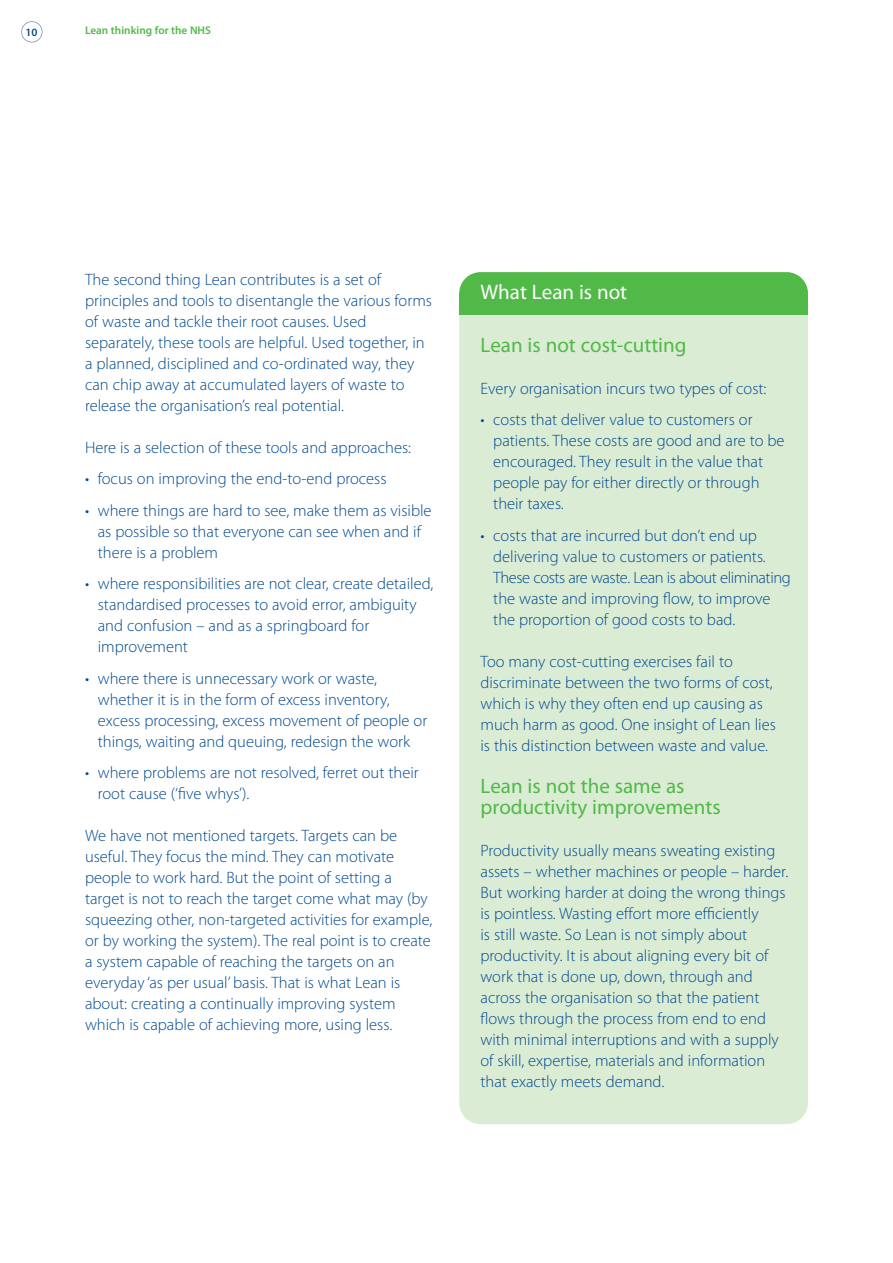
<style>
.page{position:relative;width:893px;height:1263px;background:#fff}
.page>*{position:absolute;margin:0;border:0;box-sizing:border-box;transform-origin:0 0}
.t1{font:21px/21px "Myriad Pro";color:#51b948}
.t2{font:21px "Myriad Pro";color:#fff}
.t3{font:300 16.5px/21px "Myriad Pro";color:#014990}
.t4{font:600 11.25px "Myriad Pro";color:#51b948}
.t5{font:600 11.25px "Myriad Pro";color:#014990}
</style>
<div class="page">
<div style="left:21px;top:21px;width:22px;height:22px;border:2px solid #788bbc;border-radius:50%"></div>
<div style="left:459px;top:272px;width:349px;height:852px;background:#dbecd4;border-radius:21px"></div>
<div style="left:459px;top:272px;width:349px;height:43px;background:#51b948;border-radius:21px"></div>
<div style="left:459px;top:293px;width:349px;height:22px;background:#51b948"></div>
<p class="t5" style="left:26px;top:28px;width:14px">10</p>
<p class="t4" style="left:85px;top:26px;width:127px">Lean thinking for the NHS</p>
<p class="t3" style="left:85px;top:270px;width:348px">The second thing Lean contributes is a set of principles and tools to disentangle the various forms of waste and tackle their root causes. Used separately, these tools are helpful. Used together, in a planned, disciplined and co-ordinated way, they can chip away at accumulated layers of waste to release the organisation’s real potential.</p>
<p class="t3" style="left:85px;top:438px;width:327px">Here is a selection of these tools and approaches:</p>
<p class="t3" style="left:85px;top:469px;width:303px">• focus on improving the end-to-end process</p>
<p class="t3" style="left:98px;top:501px;width:335px;text-indent:-13px">• where things are hard to see, make them as visible as possible so that everyone can see when and if there is a problem</p>
<p class="t3" style="left:98px;top:574px;width:337px;text-indent:-13px">• where responsibilities are not clear, create detailed, standardised processes to avoid error, ambiguity and confusion – and as a springboard for improvement</p>
<p class="t3" style="left:98px;top:669px;width:331px;text-indent:-13px">• where there is unnecessary work or waste, whether it is in the form of excess inventory, excess processing, excess movement of people or things, waiting and queuing, redesign the work</p>
<p class="t3" style="left:98px;top:763px;width:322px;text-indent:-13px">• where problems are not resolved, ferret out their root cause (‘five whys’).</p>
<p class="t3" style="left:85px;top:826px;width:349px">We have not mentioned targets. Targets can be useful. They focus the mind. They can motivate people to work hard. But the point of setting a target is not to reach the target come what may (by squeezing other, non-targeted activities for example, or by working the system). The real point is to create a system capable of reaching the targets on an everyday ‘as per usual’ basis. That is what Lean is about: creating a continually improving system which is capable of achieving more, using less.</p>
<p class="t2" style="left:480px;top:284px;width:148px">What Lean is not</p>
<p class="t1" style="left:480px;top:336px;width:208px">Lean is not cost-cutting</p>
<p class="t3" style="left:480px;top:379px;width:287px">Every organisation incurs two types of cost:</p>
<p class="t3" style="left:493px;top:410px;width:293px;text-indent:-13px">• costs that deliver value to customers or patients. These costs are good and are to be encouraged. They result in the value that people pay for either directly or through their taxes.</p>
<p class="t3" style="left:493px;top:526px;width:299px;text-indent:-13px">• costs that are incurred but don’t end up delivering value to customers or patients.<br>These costs are waste. Lean is about eliminating the waste and improving flow, to improve the proportion of good costs to bad.</p>
<p class="t3" style="left:480px;top:652px;width:297px">Too many cost-cutting exercises fail to discriminate between the two forms of cost, which is why they often end up causing as much harm as good. One insight of Lean lies is this distinction between waste and value.</p>
<p class="t1" style="left:480px;top:777px;width:242px">Lean is not the same as productivity improvements</p>
<p class="t3" style="left:480px;top:841px;width:309px">Productivity usually means sweating existing assets – whether machines or people – harder.<br>But working harder at doing the wrong things is pointless. Wasting effort more efficiently<br>is still waste. So Lean is not simply about productivity. It is about aligning every bit of work that is done up, down, through and across the organisation so that the patient flows through the process from end to end with minimal interruptions and with a supply of skill, expertise, materials and information that exactly meets demand.</p>
</div>
